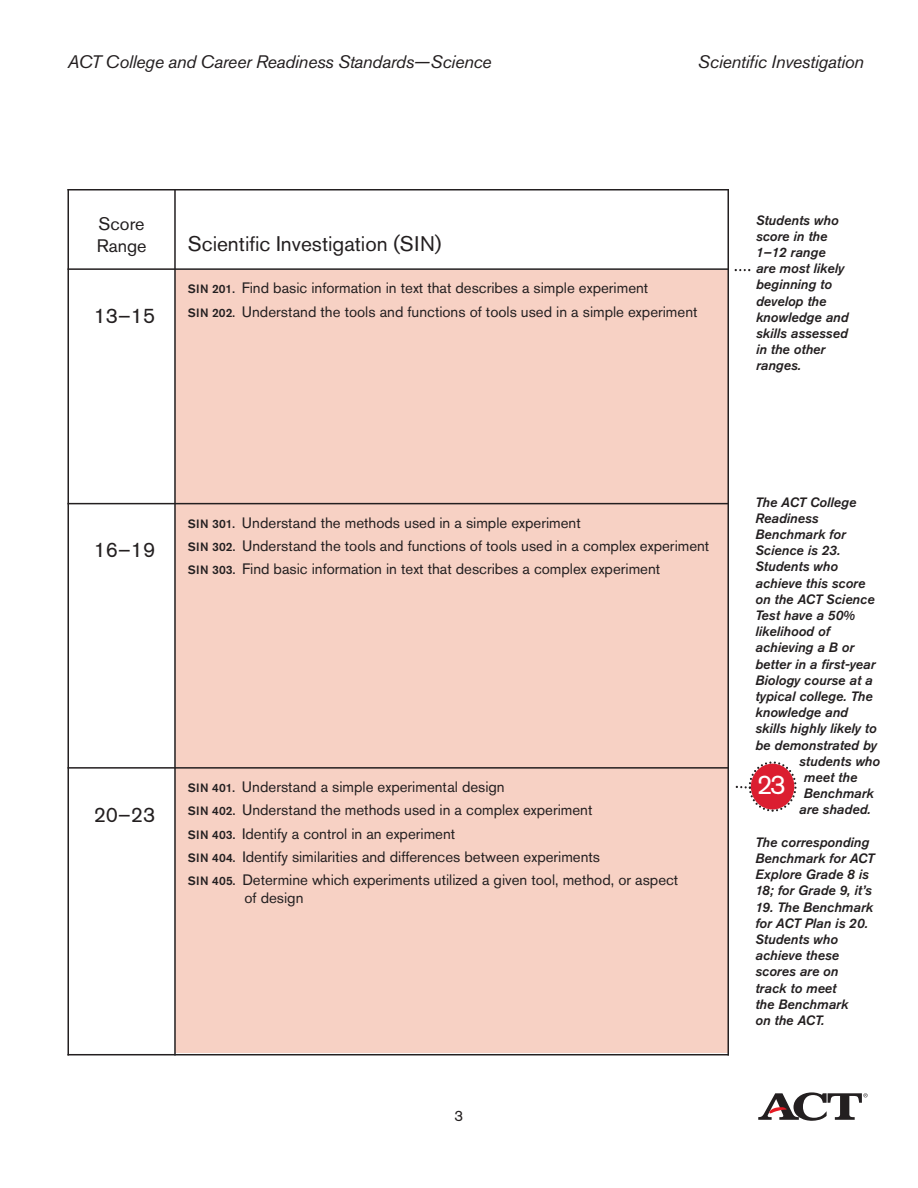
<style>
.page{position:relative;width:918px;height:1188px;background:#fff}
.page>*{position:absolute;margin:0;border:0;box-sizing:border-box;transform-origin:0 0}
.t1{font:27px "Akzidenz Grotesk Std";color:#fff}
.t2{font:21px "Akzidenz Grotesk Std";color:#231f20}
.t3{font:italic 18px "Akzidenz Grotesk Std";letter-spacing:-.02em;color:#231f20}
.t4{font:18px/21.6px "Akzidenz Grotesk Std";color:#231f20}
.t5{font:15px/23.4px "Akzidenz Grotesk Std";color:#231f20}
.t6{font:italic 500 13.5px/16.2px "Akzidenz Grotesk Std";color:#231f20}
.s1{font-weight:500;font-size:12px}
</style>
<div class="page">
<svg style="left:758px;top:1092px;width:110px;height:29px"></svg>
<div style="left:174px;top:270px;width:555px;height:783px;background:#f7d1c4"></div>
<hr style="left:68px;top:189px;width:1px;height:866px;background:#231f20">
<hr style="left:174px;top:189px;width:2px;height:866px;background:#231f20">
<hr style="left:728px;top:189px;width:1px;height:866px;background:#231f20">
<hr style="left:68px;top:189px;width:661px;height:1px;background:#231f20">
<hr style="left:68px;top:268px;width:661px;height:2px;background:#231f20">
<hr style="left:68px;top:503px;width:661px;height:1px;background:#231f20">
<hr style="left:68px;top:767px;width:661px;height:2px;background:#231f20">
<hr style="left:68px;top:1054px;width:661px;height:1px;background:#231f20">
<svg style="left:735px;top:269px;width:15px;height:2px"></svg>
<svg style="left:735px;top:761px;width:62px;height:51px"></svg>
<p class="t3" style="left:68px;top:55px;width:426px">ACT College and Career Readiness Standards—Science</p>
<p class="t3" style="left:698px;top:55px;width:168px">Scientific Investigation</p>
<p class="t4" style="left:97px;top:215px;width:51px">Score<br>Range</p>
<h2 class="t2" style="left:94px;top:308px;width:63px">13–15</h2>
<h2 class="t2" style="left:188px;top:236px;width:255px">Scientific Investigation (SIN)</h2>
<p class="t5" style="left:188px;top:278px;width:511px"><span class="s1">SIN 201.</span> Find basic information in text that describes a simple experiment<br><span class="s1">SIN 202.</span> Understand the tools and functions of tools used in a simple experiment</p>
<p class="t6" style="left:756px;top:213px;width:94px">Students who score in the<br>1–12 range are most likely beginning to develop the knowledge and skills assessed in the other ranges.</p>
<h2 class="t2" style="left:94px;top:543px;width:63px">16–19</h2>
<p class="t5" style="left:188px;top:512px;width:523px"><span class="s1">SIN 301.</span> Understand the methods used in a simple experiment<br><span class="s1">SIN 302.</span> Understand the tools and functions of tools used in a complex experiment<br><span class="s1">SIN 303.</span> Find basic information in text that describes a complex experiment</p>
<h2 class="t2" style="left:94px;top:807px;width:63px">20–23</h2>
<p class="t5" style="left:188px;top:777px;width:492px"><span class="s1">SIN 401.</span> Understand a simple experimental design<br><span class="s1">SIN 402.</span> Understand the methods used in a complex experiment<br><span class="s1">SIN 403.</span> Identify a control in an experiment<br><span class="s1">SIN 404.</span> Identify similarities and differences between experiments<br><span class="s1">SIN 405.</span> Determine which experiments utilized a given tool, method, or aspect</p>
<p class="t5" style="left:244px;top:888px;width:61px">of design</p>
<p class="t5" style="left:455px;top:1106px;width:10px">3</p>
<p class="t6" style="left:755px;top:495px;width:102px">The ACT College</p>
<p class="t6" style="left:755px;top:511px;width:65px">Readiness</p>
<p class="t6" style="left:755px;top:527px;width:92px">Benchmark for</p>
<p class="t6" style="left:755px;top:543px;width:87px">Science is 23.</p>
<p class="t6" style="left:755px;top:560px;width:84px">Students who</p>
<p class="t6" style="left:755px;top:576px;width:111px">achieve this score</p>
<p class="t6" style="left:755px;top:592px;width:121px">on the ACT Science</p>
<p class="t6" style="left:755px;top:608px;width:101px">Test have a 50%</p>
<p class="t6" style="left:755px;top:624px;width:76px">likelihood of</p>
<p class="t6" style="left:755px;top:641px;width:100px">achieving a B or</p>
<p class="t6" style="left:755px;top:657px;width:122px">better in a first-year</p>
<p class="t6" style="left:755px;top:673px;width:119px">Biology course at a</p>
<p class="t6" style="left:755px;top:689px;width:119px">typical college. The</p>
<p class="t6" style="left:755px;top:705px;width:94px">knowledge and</p>
<p class="t6" style="left:755px;top:722px;width:123px">skills highly likely to</p>
<p class="t6" style="left:755px;top:738px;width:123px">be demonstrated by</p>
<p class="t6" style="left:799px;top:754px;width:82px">students who</p>
<p class="t6" style="left:804px;top:770px;width:55px">meet the</p>
<p class="t6" style="left:804px;top:786px;width:71px">Benchmark</p>
<p class="t6" style="left:799px;top:803px;width:73px">are shaded.</p>
<p class="t6" style="left:755px;top:835px;width:121px">The corresponding<br>Benchmark for ACT<br>Explore Grade 8 is<br>18; for Grade 9, it’s</p>
<p class="t6" style="left:755px;top:900px;width:119px">19. The Benchmark for ACT Plan is 20.<br>Students who achieve these scores are on<br>track to meet<br>the Benchmark<br>on the ACT.</p>
<h1 class="t1" style="left:757px;top:775px;width:30px">23</h1>
</div>
